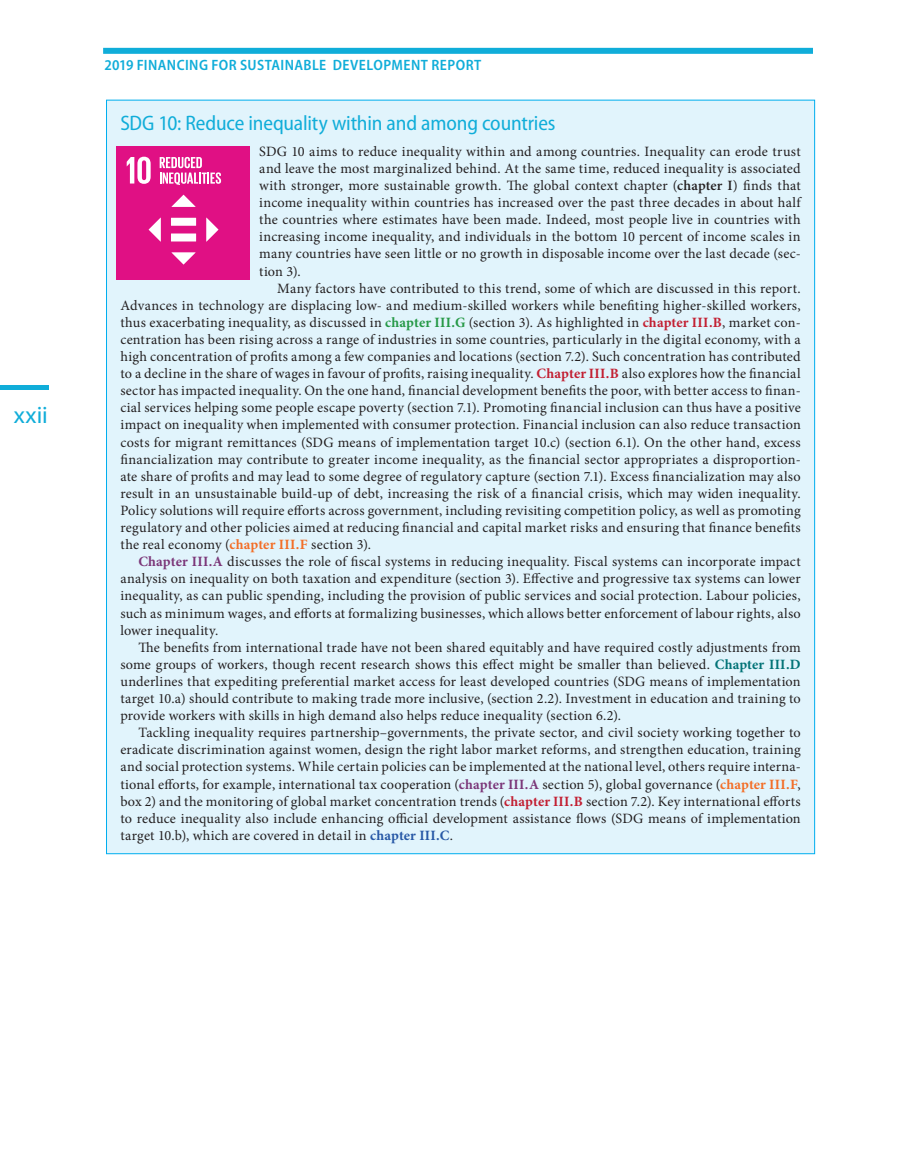
<style>
.page{position:relative;width:900px;height:1170px;background:#fff}
.page>*{position:absolute;margin:0;border:0;box-sizing:border-box;transform-origin:0 0}
.t1{font:24px "Myriad Pro";color:#10add9}
.t2{font:semi-condensed 21px "Myriad Pro";letter-spacing:-.01em;color:#10add9}
.t3{font:600 semi-condensed 15px "Myriad Pro";letter-spacing:.03em;color:#10add9}
.t4{font:14.25px/17.1px "Minion Pro";letter-spacing:.015em;color:#231f20;text-align:justify}
.s1{font-weight:600}
.s2{font-weight:700;color:#269947}
.s3{font-weight:700;color:#c21f32}
.s4{font-weight:700;color:#f36e27}
.s5{font-weight:700;color:#7b3779}
.s6{font-weight:700;color:#027377}
.s7{font-weight:700;color:#2758a6}
</style>
<div class="page">
<hr style="left:0;top:386px;width:49px;height:4px;background:#10add9">
<div style="left:103px;top:48px;width:710px;height:6px;background:#10add9"></div>
<div style="left:107px;top:100px;width:708px;height:754px;background:#e1f4fc"></div>
<div style="left:117px;top:146px;width:133px;height:133px;background:#e01084"></div>
<svg style="left:127px;top:157px;width:24px;height:27px"></svg>
<svg style="left:160px;top:157px;width:61px;height:28px"></svg>
<div style="left:171px;top:234px;width:25px;height:8px;background:#fff"></div>
<div style="left:171px;top:218px;width:25px;height:8px;background:#fff"></div>
<svg style="left:171px;top:195px;width:25px;height:12px"></svg>
<svg style="left:206px;top:218px;width:12px;height:24px"></svg>
<svg style="left:171px;top:252px;width:25px;height:13px"></svg>
<svg style="left:149px;top:218px;width:12px;height:24px"></svg>
<h1 class="t1" style="left:14px;top:400px;width:36px">xxii</h1>
<p class="t3" style="left:105px;top:56px;width:378px">2019 FINANCING FOR SUSTAINABLE DEVELOPMENT REPORT</p>
<h2 class="t2" style="left:120px;top:111px;width:437px">SDG 10: Reduce inequality within and among countries</h2>
<p class="t4" style="left:259px;top:143px;width:543px">SDG 10 aims to reduce inequality within and among countries. Inequality can erode trust and leave the most marginalized behind. At the same time, reduced inequality is associated with stronger, more sustainable growth. The global context chapter (<span class="s1">chapter I</span>) finds that income inequality within countries has increased over the past three decades in about half the countries where estimates have been made. Indeed, most people live in countries with increasing income inequality, and individuals in the bottom 10 percent of income scales in many countries have seen little or no growth in disposable income over the last decade (sec&shy;tion 3).</p>
<p class="t4" style="left:120px;top:280px;width:682px;text-indent:157px">Many factors have contributed to this trend, some of which are discussed in this report.<br>Advances in technology are displacing low- and medium-skilled workers while benefiting higher-skilled workers, thus exacerbating inequality, as discussed in <span class="s2">chapter III.G</span> (section 3). As highlighted in <span class="s3">chapter III.B</span>, market con&shy;centration has been rising across a range of industries in some countries, particularly in the digital economy, with a high concentration of profits among a few companies and locations (section 7.2). Such concentration has contributed to a decline in the share of wages in favour of profits, raising inequality. <span class="s3">Chapter III.B</span> also explores how the financial sector has impacted inequality. On the one hand, financial development benefits the poor, with better access to finan&shy;cial services helping some people escape poverty (section 7.1). Promoting financial inclusion can thus have a positive impact on inequality when implemented with consumer protection. Financial inclusion can also reduce transaction costs for migrant remittances (SDG means of implementation target 10.c) (section 6.1). On the other hand, excess financialization may contribute to greater income inequality, as the financial sector appropriates a disproportion&shy;ate share of profits and may lead to some degree of regulatory capture (section 7.1). Excess financialization may also result in an unsustainable build-up of debt, increasing the risk of a financial crisis, which may widen inequality.<br>Policy solutions will require efforts across government, including revisiting competition policy, as well as promoting regulatory and other policies aimed at reducing financial and capital market risks and ensuring that finance benefits the real economy (<span class="s4">chapter III.F</span> section 3).</p>
<p class="t4" style="left:120px;top:553px;width:682px;text-indent:18px"><span class="s5">Chapter III.A</span> discusses the role of fiscal systems in reducing inequality. Fiscal systems can incorporate impact analysis on inequality on both taxation and expenditure (section 3). Effective and progressive tax systems can lower inequality, as can public spending, including the provision of public services and social protection. Labour policies, such as minimum wages, and efforts at formalizing businesses, which allows better enforcement of labour rights, also lower inequality.</p>
<p class="t4" style="left:120px;top:639px;width:682px;text-indent:18px">The benefits from international trade have not been shared equitably and have required costly adjustments from some groups of workers, though recent research shows this effect might be smaller than believed. <span class="s6">Chapter III.D </span>underlines that expediting preferential market access for least developed countries (SDG means of implementation target 10.a) should contribute to making trade more inclusive, (section 2.2). Investment in education and training to provide workers with skills in high demand also helps reduce inequality (section 6.2).</p>
<p class="t4" style="left:120px;top:724px;width:682px;text-indent:18px">Tackling inequality requires partnership–governments, the private sector, and civil society working together to eradicate discrimination against women, design the right labor market reforms, and strengthen education, training and social protection systems. While certain policies can be implemented at the national level, others require interna&shy;tional efforts, for example, international tax cooperation (<span class="s5">chapter III.A</span> section 5), global governance (<span class="s4">chapter III.F</span>, box 2) and the monitoring of global market concentration trends (<span class="s3">chapter III.B</span> section 7.2). Key international efforts to reduce inequality also include enhancing official development assistance flows (SDG means of implementation target 10.b), which are covered in detail in <span class="s7">chapter III.C</span>.</p>
</div>
